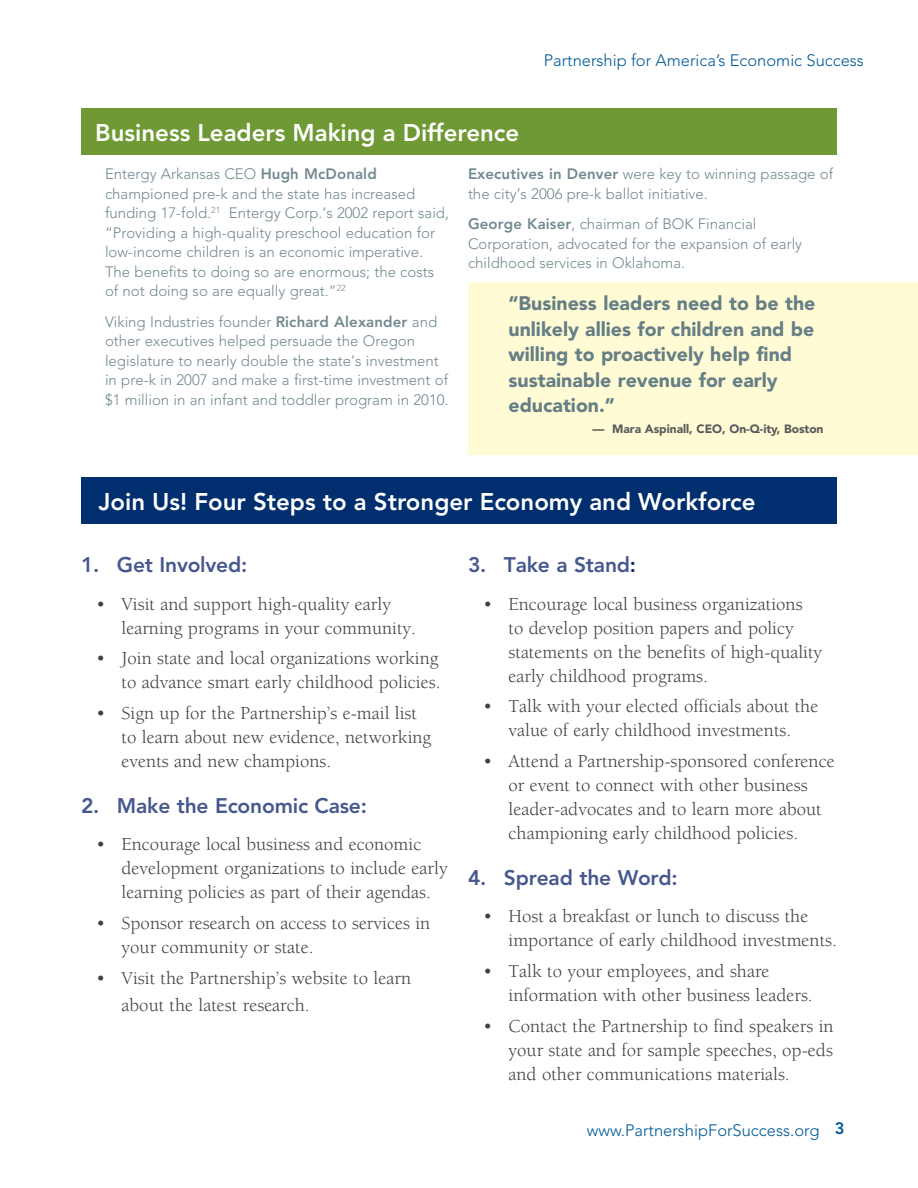
<style>
.page{position:relative;width:918px;height:1188px;background:#fff}
.page>*{position:absolute;margin:0;border:0;box-sizing:border-box;transform-origin:0 0}
.t1{font:800 24px "Avenir LT Std";color:#fff}
.t2{font:800 21px "Avenir LT Std";letter-spacing:-.01em;color:#47588f}
.t3{font:900 19.5px/25.5px "Avenir LT Std";color:#667e85}
.t4{font:18.75px/24px "Berkeley Std";color:#414142}
.t5{font:300 16.5px "Avenir LT Std";color:#005996}
.t6{font:300 15px/19.5px "Avenir LT Std";color:#728990}
.t7{font:900 12px "Avenir LT Std";letter-spacing:-.005em;color:#58595b}
.s1{font-weight:800}
.s2{color:#002e6e}
</style>
<div class="page">
<div style="left:82px;top:108px;width:755px;height:47px;background:#6e9934"></div>
<div style="left:468px;top:282px;width:450px;height:173px;background:#fffcd5"></div>
<div style="left:82px;top:477px;width:755px;height:47px;background:#002e6e"></div>
<p class="t5" style="left:544px;top:51px;width:322px">Partnership for America’s Economic Success</p>
<p class="t1" style="left:95px;top:119px;width:426px">Business Leaders Making a Difference</p>
<p class="t6" style="left:468px;top:164px;width:367px"><span class="s1">Executives in Denver</span> were key to winning passage of the city’s 2006 pre-k ballot initiative.</p>
<p class="t6" style="left:468px;top:214px;width:336px"><span class="s1">George Kaiser</span>, chairman of BOK Financial<br>Corporation, advocated for the expansion of early childhood services in Oklahoma.</p>
<p class="t3" style="left:508px;top:291px;width:308px">“Business leaders need to be the unlikely allies for children and be willing to proactively help find sustainable revenue for early education.”</p>
<p class="t7" style="left:593px;top:422px;width:232px">— Mara Aspinall, CEO, On-Q-ity, Boston</p>
<p class="t6" style="left:105px;top:164px;width:346px">Entergy Arkansas CEO <span class="s1">Hugh McDonald </span>championed pre-k and the state has increased funding 17-fold.<sup>21</sup> Entergy Corp.’s 2002 report said, “Providing a high-quality preschool education for low-income children is an economic imperative.<br>The benefits to doing so are enormous; the costs of not doing so are equally great.”<sup>22</sup></p>
<p class="t6" style="left:105px;top:312px;width:345px">Viking Industries founder <span class="s1">Richard Alexander</span> and other executives helped persuade the Oregon legislature to nearly double the state’s investment in pre-k in 2007 and make a first-time investment of $1 million in an infant and toddler program in 2010.</p>
<p class="t1" style="left:98px;top:487px;width:659px">Join Us! Four Steps to a Stronger Economy and Workforce</p>
<p class="t2" style="left:81px;top:552px;width:168px">1. Get Involved:</p>
<p class="t4" style="left:122px;top:592px;width:296px;text-indent:-26px">• Visit and support high-quality early learning programs in your community.</p>
<p class="t4" style="left:96px;top:647px;width:346px;text-align:right">• Join state and local organizations working to advance smart early childhood policies.</p>
<p class="t4" style="left:122px;top:702px;width:311px;text-indent:-26px">• Sign up for the Partnership’s e-mail list to learn about new evidence, networking events and new champions.</p>
<p class="t2" style="left:81px;top:793px;width:287px">2. Make the Economic Case:</p>
<p class="t4" style="left:122px;top:833px;width:328px;text-indent:-26px">• Encourage local business and economic development organizations to include early learning policies as part of their agendas.</p>
<p class="t4" style="left:122px;top:912px;width:310px;text-indent:-26px">• Sponsor research on access to services in your community or state.</p>
<p class="t4" style="left:122px;top:965px;width:291px;line-height:27px;text-indent:-26px">• Visit the Partnership’s website to learn about the latest research.</p>
<p class="t2" style="left:468px;top:552px;width:170px">3. Take a Stand<span class="s2">:</span></p>
<p class="t4" style="left:508px;top:592px;width:315px;text-indent:-26px">• Encourage local business organizations<br>to develop position papers and policy statements on the benefits of high-quality early childhood programs.</p>
<p class="t4" style="left:483px;top:695px;width:337px;text-align:center">• Talk with your elected officials about the value of early childhood investments.</p>
<p class="t4" style="left:509px;top:750px;width:328px;text-indent:-26px">• Attend a Partnership-sponsored conference or event to connect with other business leader-advocates and to learn more about championing early childhood policies.</p>
<p class="t2" style="left:468px;top:865px;width:211px">4. Spread the Word:</p>
<p class="t4" style="left:509px;top:905px;width:330px;text-indent:-26px">• Host a breakfast or lunch to discuss the importance of early childhood investments.</p>
<p class="t4" style="left:509px;top:960px;width:306px;text-indent:-26px">• Talk to your employees, and share information with other business leaders.</p>
<p class="t4" style="left:509px;top:1014px;width:327px;text-align:justify;text-indent:-26px">• Contact the Partnership to find speakers in your state and for sample speeches, op-eds and other communications materials.</p>
<p class="t5" style="left:587px;top:1120px;width:259px">www.PartnershipForSuccess.org <span class="s1">3</span></p>
</div>
